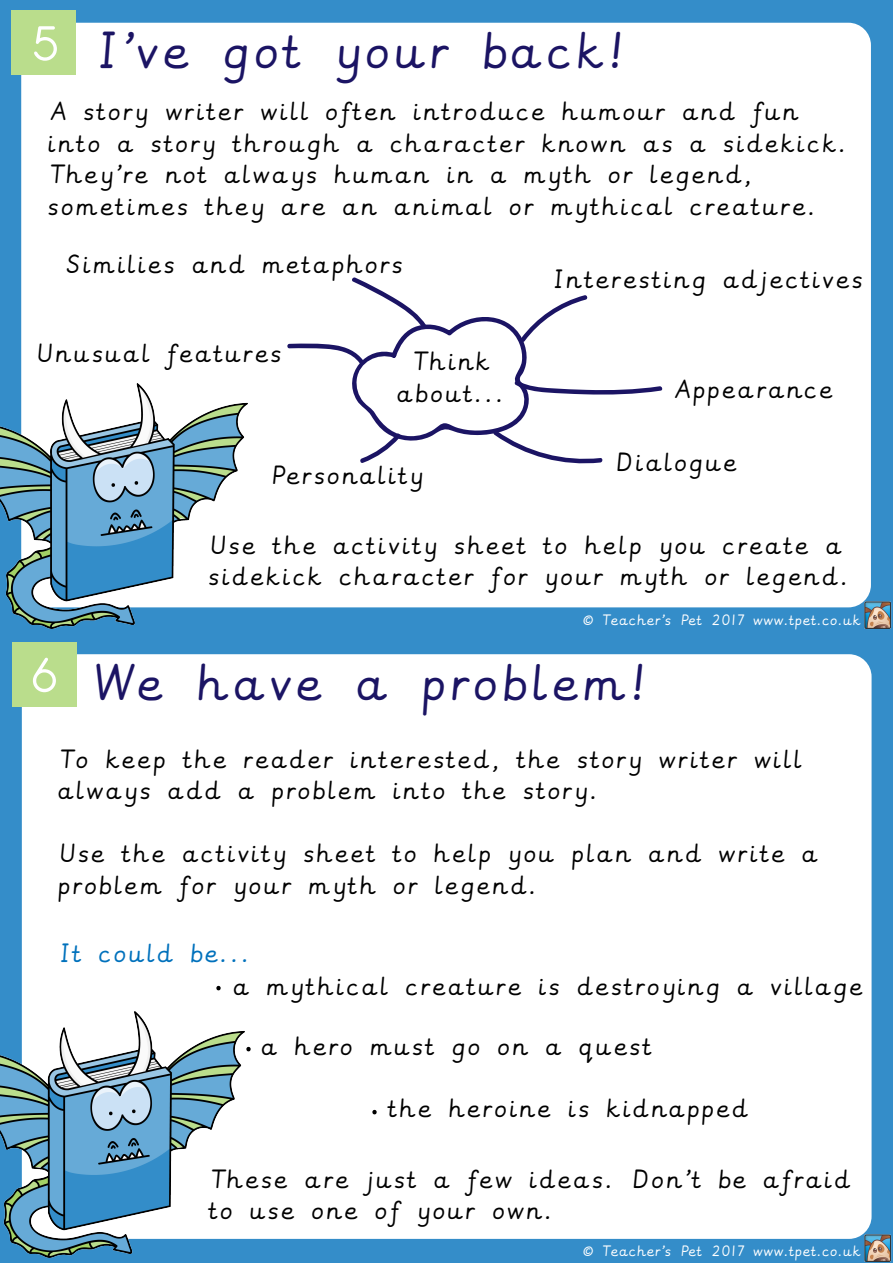
<style>
.page{position:relative;width:893px;height:1263px;background:#fff}
.page>*{position:absolute;margin:0;border:0;box-sizing:border-box;transform-origin:0 0}
.t1{font:54px "Antipasto";color:#fff}
.t2{font:41.25px "CCW Precursive 3";color:#1b1464}
.t3{font:21px/31.5px "CCW Precursive 3";color:#000}
.t4{font:21px "CCW Precursive 3";color:#0071bc}
.t5{font:12px "CCW Precursive 3";letter-spacing:-.05em;color:#fff}
</style>
<div class="page">
<div style="left:1px;top:631px;width:892px;height:632px;background:#348dc9"></div>
<div style="left:0;top:0;width:893px;height:631px;background:#348dc9"></div>
<div style="left:21px;top:23px;width:850px;height:584px;background:#fff;border-radius:22px"></div>
<div style="left:11px;top:10px;width:65px;height:65px;background:#badd8c"></div>
<div style="left:22px;top:654px;width:850px;height:585px;background:#fff;border-radius:22px"></div>
<div style="left:12px;top:642px;width:65px;height:64px;background:#badd8c"></div>
<img style="left:862px;top:601px;width:30px;height:28px">
<img style="left:862px;top:1234px;width:30px;height:28px">
<svg style="left:287px;top:277px;width:376px;height:187px"></svg>
<svg style="left:216px;top:986px;width:5px;height:4px"></svg>
<svg style="left:246px;top:1047px;width:5px;height:4px"></svg>
<svg style="left:372px;top:1110px;width:5px;height:4px"></svg>
<img style="left:0;top:383px;width:248px;height:245px">
<img style="left:0;top:1012px;width:245px;height:245px">
<h1 class="t1" style="left:32px;top:13px;width:28px">5</h1>
<h2 class="t2" style="left:87px;top:21px;width:533px">I’ve got your back!</h2>
<p class="t3" style="left:44px;top:96px;width:802px">A story writer will often introduce humour and fun into a story through a character known as a sidekick.<br>They’re not always human in a myth or legend, sometimes they are an animal or mythical creature.</p>
<p class="t3" style="left:60px;top:250px;width:343px">Similies and metaphors</p>
<p class="t3" style="left:32px;top:338px;width:250px">Unusual features</p>
<p class="t3" style="left:393px;top:346px;width:111px;text-align:center">Think about...</p>
<p class="t3" style="left:266px;top:460px;width:157px">Personality</p>
<p class="t3" style="left:548px;top:264px;width:315px">Interesting adjectives</p>
<p class="t3" style="left:668px;top:374px;width:165px">Appearance</p>
<p class="t3" style="left:610px;top:447px;width:126px">Dialogue</p>
<p class="t3" style="left:205px;top:530px;width:644px">Use the activity sheet to help you create a sidekick character for your myth or legend.</p>
<h1 class="t1" style="left:31px;top:644px;width:28px">6</h1>
<p class="t5" style="left:580px;top:611px;width:281px">© Teacher’s Pet 2017 www.tpet.co.uk</p>
<h2 class="t2" style="left:83px;top:652px;width:559px">We have a problem!</h2>
<p class="t3" style="left:54px;top:744px;width:748px">To keep the reader interested, the story writer will always add a problem into the story.</p>
<p class="t3" style="left:54px;top:839px;width:764px">Use the activity sheet to help you plan and write a problem for your myth or legend.</p>
<p class="t4" style="left:54px;top:938px;width:196px">It could be...</p>
<p class="t3" style="left:229px;top:971px;width:633px">a mythical creature is destroying a village</p>
<p class="t3" style="left:257px;top:1031px;width:395px">a hero must go on a quest</p>
<p class="t3" style="left:384px;top:1093px;width:364px">the heroine is kidnapped</p>
<p class="t3" style="left:205px;top:1164px;width:646px">These are just a few ideas. Don’t be afraid to use one of your own.</p>
<p class="t5" style="left:580px;top:1242px;width:281px">© Teacher’s Pet 2017 www.tpet.co.uk</p>
</div>
